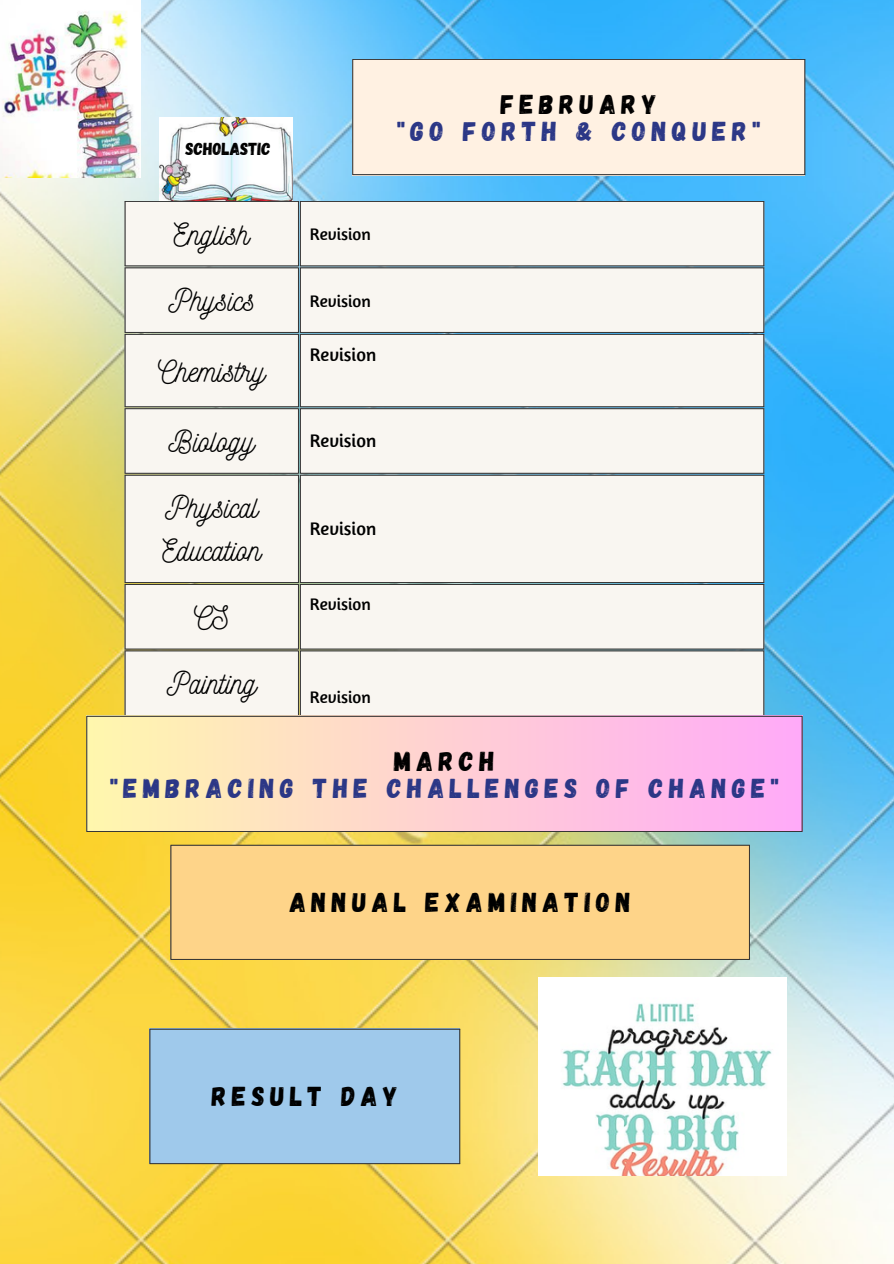
<style>
.page{position:relative;width:894px;height:1264px;background:#fff}
.page>*{position:absolute;margin:0;border:0;box-sizing:border-box;transform-origin:0 0}
.t1{font:30.6px/42.8px "Nickainley";color:#000}
.t2{font:27.3px "Gagalin";letter-spacing:.2em;color:#2b3786}
.t3{font:27.3px "Gagalin";letter-spacing:.2em;color:#000}
.t4{font:18.6px "Amaranth";color:#000}
.t5{font:17.4px "Gagalin";color:#000}
.t6{font:17.1px "Amaranth";color:#000}
</style>
<div class="page">
<img style="left:0;top:0;width:893px;height:1263px">
<div style="left:125px;top:201px;width:639px;height:515px;background:#f9f6f1"></div>
<hr style="left:125px;top:202px;width:1px;height:63px;background:#333">
<hr style="left:298px;top:202px;width:1px;height:63px;background:#333">
<hr style="left:125px;top:201px;width:174px;height:1px;background:#333">
<hr style="left:125px;top:265px;width:174px;height:1px;background:#333">
<hr style="left:300px;top:202px;width:1px;height:63px;background:#333">
<hr style="left:763px;top:202px;width:1px;height:63px;background:#333">
<hr style="left:300px;top:201px;width:464px;height:1px;background:#333">
<hr style="left:300px;top:265px;width:464px;height:1px;background:#333">
<hr style="left:125px;top:268px;width:1px;height:64px;background:#333">
<hr style="left:298px;top:268px;width:1px;height:64px;background:#333">
<hr style="left:125px;top:267px;width:174px;height:1px;background:#333">
<hr style="left:125px;top:332px;width:174px;height:1px;background:#333">
<hr style="left:300px;top:268px;width:1px;height:64px;background:#333">
<hr style="left:763px;top:268px;width:1px;height:64px;background:#333">
<hr style="left:300px;top:267px;width:464px;height:1px;background:#333">
<hr style="left:300px;top:332px;width:464px;height:1px;background:#333">
<hr style="left:125px;top:335px;width:1px;height:71px;background:#333">
<hr style="left:298px;top:335px;width:1px;height:71px;background:#333">
<hr style="left:125px;top:334px;width:174px;height:1px;background:#333">
<hr style="left:125px;top:406px;width:174px;height:1px;background:#333">
<hr style="left:300px;top:335px;width:1px;height:71px;background:#333">
<hr style="left:763px;top:335px;width:1px;height:71px;background:#333">
<hr style="left:300px;top:334px;width:464px;height:1px;background:#333">
<hr style="left:300px;top:406px;width:464px;height:1px;background:#333">
<hr style="left:125px;top:409px;width:1px;height:64px;background:#333">
<hr style="left:298px;top:409px;width:1px;height:64px;background:#333">
<hr style="left:125px;top:408px;width:174px;height:1px;background:#333">
<hr style="left:125px;top:473px;width:174px;height:1px;background:#333">
<hr style="left:300px;top:409px;width:1px;height:64px;background:#333">
<hr style="left:763px;top:409px;width:1px;height:64px;background:#333">
<hr style="left:300px;top:408px;width:464px;height:1px;background:#333">
<hr style="left:300px;top:473px;width:464px;height:1px;background:#333">
<hr style="left:125px;top:475px;width:1px;height:107px;background:#333">
<hr style="left:298px;top:475px;width:1px;height:107px;background:#333">
<hr style="left:125px;top:475px;width:174px;height:1px;background:#333">
<hr style="left:125px;top:582px;width:174px;height:1px;background:#333">
<hr style="left:300px;top:475px;width:1px;height:107px;background:#333">
<hr style="left:763px;top:475px;width:1px;height:107px;background:#333">
<hr style="left:300px;top:475px;width:464px;height:1px;background:#333">
<hr style="left:300px;top:582px;width:464px;height:1px;background:#333">
<hr style="left:125px;top:585px;width:1px;height:63px;background:#333">
<hr style="left:298px;top:585px;width:1px;height:63px;background:#333">
<hr style="left:125px;top:584px;width:174px;height:1px;background:#333">
<hr style="left:125px;top:648px;width:174px;height:1px;background:#333">
<hr style="left:300px;top:585px;width:1px;height:63px;background:#333">
<hr style="left:763px;top:585px;width:1px;height:63px;background:#333">
<hr style="left:300px;top:584px;width:464px;height:1px;background:#333">
<hr style="left:300px;top:648px;width:464px;height:1px;background:#333">
<hr style="left:125px;top:651px;width:1px;height:64px;background:#333">
<hr style="left:298px;top:651px;width:1px;height:64px;background:#333">
<hr style="left:125px;top:650px;width:174px;height:1px;background:#333">
<hr style="left:125px;top:715px;width:174px;height:1px;background:#333">
<hr style="left:300px;top:651px;width:1px;height:64px;background:#333">
<hr style="left:763px;top:651px;width:1px;height:64px;background:#333">
<hr style="left:300px;top:650px;width:464px;height:1px;background:#333">
<hr style="left:300px;top:715px;width:464px;height:1px;background:#333">
<img style="left:159px;top:117px;width:133px;height:83px">
<img style="left:0;top:0;width:141px;height:178px">
<img style="left:538px;top:977px;width:248px;height:198px">
<div style="left:86px;top:716px;width:716px;height:116px;background:linear-gradient(to right,#fff7ad,#ffaaf8)"></div>
<hr style="left:86px;top:716px;width:1px;height:115px;background:#333">
<hr style="left:801px;top:716px;width:1px;height:115px;background:#333">
<hr style="left:86px;top:716px;width:716px;height:1px;background:#333">
<hr style="left:86px;top:831px;width:716px;height:1px;background:#333">
<div style="left:170px;top:844px;width:579px;height:115px;background:#fed489"></div>
<hr style="left:170px;top:845px;width:1px;height:114px;background:#333">
<hr style="left:748px;top:845px;width:1px;height:114px;background:#333">
<hr style="left:170px;top:844px;width:579px;height:1px;background:#333">
<hr style="left:170px;top:959px;width:579px;height:1px;background:#333">
<div style="left:149px;top:1028px;width:311px;height:135px;background:#9fc9eb"></div>
<hr style="left:149px;top:1029px;width:1px;height:134px;background:#333">
<hr style="left:459px;top:1029px;width:1px;height:134px;background:#333">
<hr style="left:149px;top:1028px;width:311px;height:1px;background:#333">
<hr style="left:149px;top:1163px;width:311px;height:1px;background:#333">
<div style="left:352px;top:59px;width:453px;height:116px;background:#fff1e2"></div>
<hr style="left:352px;top:60px;width:1px;height:114px;background:#333">
<hr style="left:804px;top:60px;width:1px;height:114px;background:#333">
<hr style="left:352px;top:59px;width:453px;height:1px;background:#333">
<hr style="left:352px;top:174px;width:453px;height:1px;background:#333">
<p class="t5" style="left:185px;top:138px;width:87px">SCHOLASTIC</p>
<p class="t3" style="left:500px;top:86px;width:157px">FEBRUARY</p>
<p class="t2" style="left:397px;top:113px;width:364px">"GO FORTH &amp; CONQUER"</p>
<p class="t1" style="left:174px;top:211px;width:77px">English</p>
<p class="t6" style="left:310px;top:223px;width:63px">Revision</p>
<p class="t1" style="left:168px;top:277px;width:88px">Physics</p>
<p class="t6" style="left:310px;top:290px;width:63px">Revision</p>
<p class="t1" style="left:158px;top:348px;width:108px">Chemistry</p>
<p class="t4" style="left:310px;top:343px;width:68px">Revision</p>
<p class="t1" style="left:169px;top:418px;width:87px">Biology</p>
<p class="t4" style="left:310px;top:429px;width:68px">Revision</p>
<p class="t1" style="left:162px;top:485px;width:100px">Physical<br>Education</p>
<p class="t4" style="left:310px;top:517px;width:68px">Revision</p>
<p class="t1" style="left:194px;top:594px;width:37px">CS</p>
<p class="t1" style="left:167px;top:660px;width:91px">Painting</p>
<p class="t6" style="left:310px;top:593px;width:63px">Revision</p>
<p class="t6" style="left:310px;top:685px;width:63px">Revision</p>
<p class="t3" style="left:394px;top:743px;width:102px">MARCH</p>
<p class="t2" style="left:110px;top:770px;width:670px">"EMBRACING THE CHALLENGES OF CHANGE"</p>
<p class="t3" style="left:289px;top:884px;width:342px">ANNUAL EXAMINATION</p>
<p class="t3" style="left:212px;top:1078px;width:187px">RESULT DAY</p>
</div>
